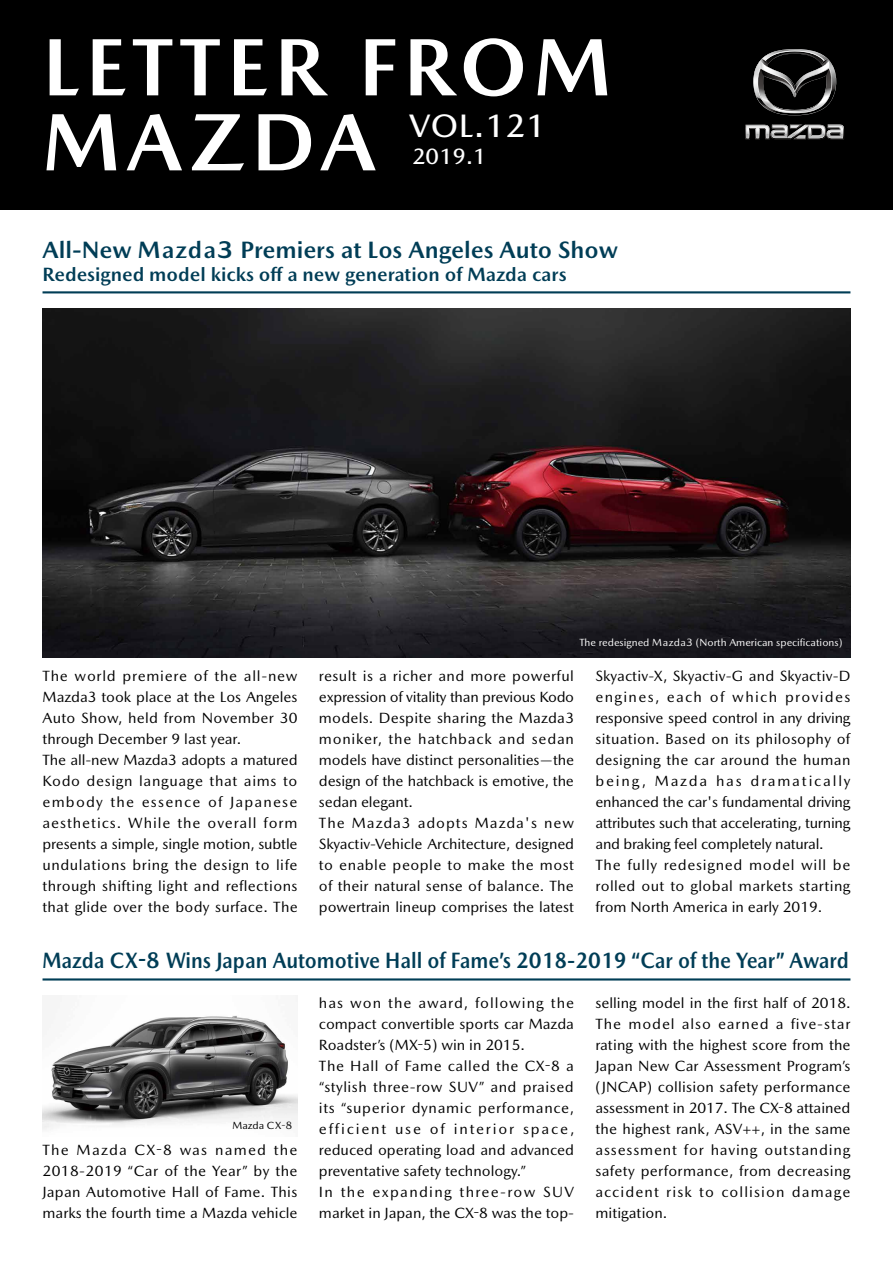
<style>
.page{position:relative;width:893px;height:1263px;background:#fff}
.page>*{position:absolute;margin:0;border:0;box-sizing:border-box;transform-origin:0 0}
.t1{font:700 82.5px/75px "Mazda Type";letter-spacing:.075em;color:#fff}
.t2{font:500 33px "Mazda Type";letter-spacing:.02em;color:#fff}
.t3{font:700 24px "Mazda Type";color:#003d56}
.t4{font:700 22.5px "Mazda Type";color:#003d56;scale:.9 1}
.t5{font:500 22.5px "Mazda Type";color:#fff}
.t6{font:700 19.5px "Mazda Type";color:#003d56}
.t7{font:15px/21px "Mazda Type";letter-spacing:.015em;color:#000;text-align:justify}
.t8{font:15px/21px "Mazda Type";letter-spacing:-.005em;color:#000}
.t9{font:15px/21px "Mazda Type";letter-spacing:.035em;color:#000}
.t10{font:10.5px "Mazda Type";color:#fff}
.t11{font:10.5px "Mazda Type";color:#000}
</style>
<div class="page">
<div style="left:0;top:0;width:893px;height:210px;background:#000"></div>
<svg style="left:745px;top:124px;width:99px;height:15px"></svg>
<svg style="left:753px;top:49px;width:83px;height:67px"></svg>
<hr style="left:43px;top:978px;width:807px;height:2px;background:#003d56">
<hr style="left:43px;top:291px;width:807px;height:2px;background:#003d56">
<img style="left:43px;top:308px;width:807px;height:349px">
<img style="left:43px;top:1015px;width:255px;height:115px">
<h1 class="t1" style="left:43px;top:28px;width:570px">LETTER FROM<br>MAZDA</h1>
<h2 class="t2" style="left:409px;top:106px;width:138px">VOL.121</h2>
<h3 class="t5" style="left:412px;top:143px;width:76px">2019.1</h3>
<h3 class="t3" style="left:43px;top:235px;width:577px">All-New Mazdaḃ Premiers at Los Angeles Auto Show</h3>
<h3 class="t6" style="left:43px;top:263px;width:526px">Redesigned model kicks off a new generation of Mazda cars</h3>
<p class="t7" style="left:43px;top:665px;width:257px;text-align:left">The world premiere of the all-new Mazda3 took place at the Los Angeles Auto Show, held from November 30 through December 9 last year.<br>The all-new Mazda3 adopts a matured Kodo design language that aims to embody the essence of Japanese aesthetics. While the overall form presents a simple, single motion, subtle undulations bring the design to life through shifting light and reflections that glide over the body surface. The</p>
<p class="t10" style="left:579px;top:636px;width:265px">The redesigned Mazdaḃ (North American specifications)</p>
<p class="t8" style="left:319px;top:665px;width:257px">result is a richer and more powerful expression of vitality than previous Kodo models. Despite sharing the Mazda3 moniker, the hatchback and sedan models have distinct personalities—the design of the hatchback is emotive, the sedan elegant.<br>The Mazda3 adopts Mazda's new Skyactiv-Vehicle Architecture, designed to enable people to make the most of their natural sense of balance. The powertrain lineup comprises the latest</p>
<p class="t7" style="left:595px;top:665px;width:257px;text-align:left">Skyactiv-X, Skyactiv-G and Skyactiv-D engines, each of which provides responsive speed control in any driving situation. Based on its philosophy of designing the car around the human being, Mazda has dramatically enhanced the car's fundamental driving attributes such that accelerating, turning and braking feel completely natural.<br>The fully redesigned model will be rolled out to global markets starting from North America in early 2019.</p>
<h3 class="t4" style="left:43px;top:946px;width:897px">Mazda CX-Ḉ Wins Japan Automotive Hall of Fame’s 2018-2019 “Car of the Year” Award</h3>
<p class="t11" style="left:233px;top:1119px;width:61px">Mazda CX-Ḉ</p>
<p class="t7" style="left:43px;top:1139px;width:257px">The Mazda CX-8 was named the 2018-2019 “Car of the Year” by the Japan Automotive Hall of Fame. This marks the fourth time a Mazda vehicle</p>
<p class="t9" style="left:319px;top:992px;width:257px">has won the award, following the compact convertible sports car Mazda Roadster’s (MX-5) win in 2015.<br>The Hall of Fame called the CX-8 a “stylish three-row SUV” and praised its “superior dynamic performance, efficient use of interior space, reduced operating load and advanced preventative safety technology.”<br>In the expanding three-row SUV market in Japan, the CX-8 was the top-</p>
<p class="t7" style="left:595px;top:992px;width:257px">selling model in the first half of 2018.<br>The model also earned a five-star rating with the highest score from the Japan New Car Assessment Program’s (JNCAP) collision safety performance assessment in 2017. The CX-8 attained the highest rank, ASV++, in the same assessment for having outstanding safety performance, from decreasing accident risk to collision damage mitigation.</p>
</div>
